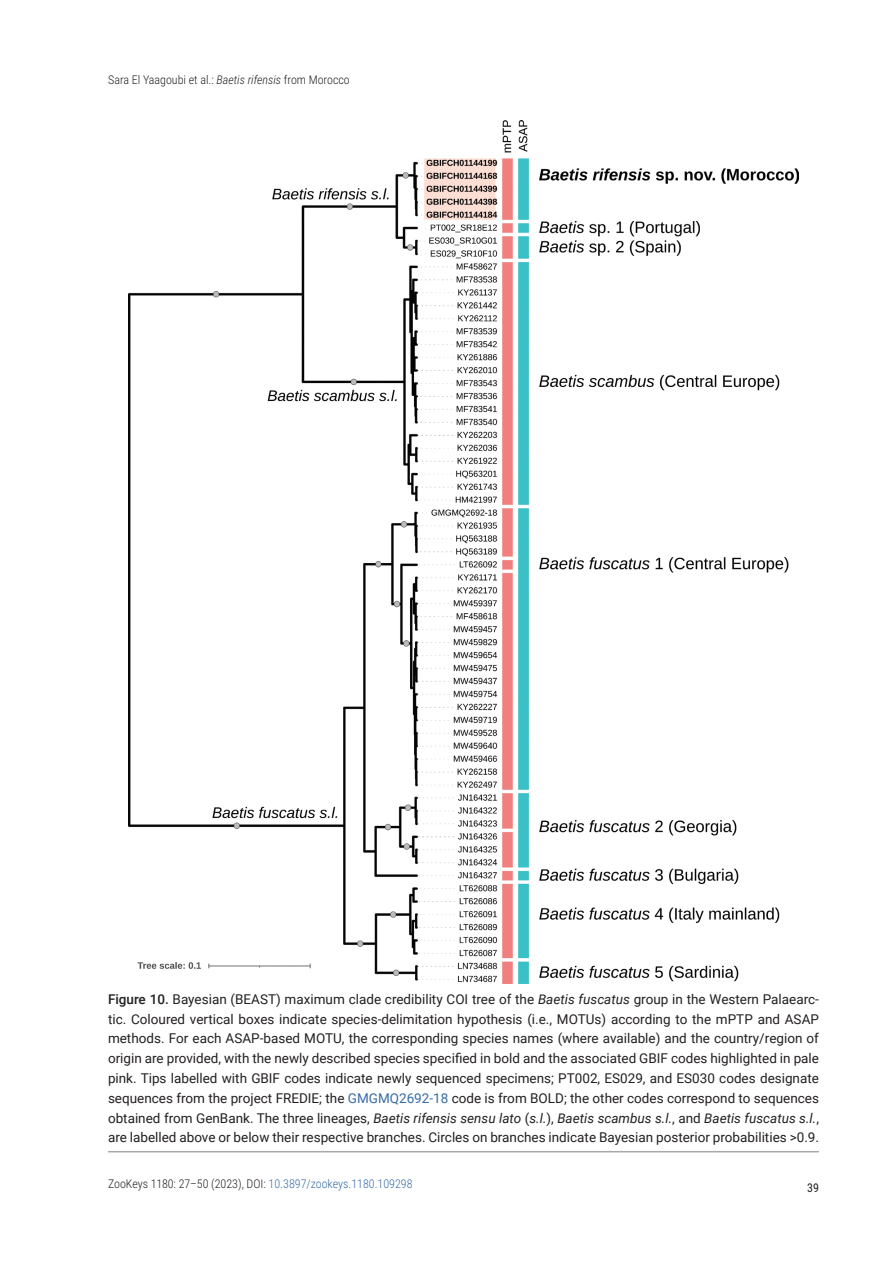
<style>
.page{position:relative;width:893px;height:1263px;background:#fff}
.page>*{position:absolute;margin:0;border:0;box-sizing:border-box;transform-origin:0 0}
.t1{font:13.5px/19.8px "Roboto";color:#231f20;text-align:justify}
.t2{font:300 12px "Roboto Condensed";color:#231f20}
.t3{font:12px "Roboto Condensed";color:#231f20}
.s1{font-style:italic}
.s2{font-weight:500}
.s3{color:#376ba5}
</style>
<div class="page">
<hr style="left:108px;top:1151px;width:711px;height:1px;background:#a8a9ad">
<img style="left:128px;top:121px;width:671px;height:862px">
<p class="t2" style="left:108px;top:71px;width:243px">Sara El Yaagoubi et al.: <span class="s1">Baetis rifensis</span> from Morocco</p>
<p class="t1" style="left:108px;top:988px;width:712px"><span class="s2">Figure 10.</span> Bayesian (BEAST) maximum clade credibility COI tree of the <span class="s1">Baetis fuscatus</span> group in the Western Palaearc&shy;tic. Coloured vertical boxes indicate species-delimitation hypothesis (i.e., MOTUs) according to the mPTP and ASAP methods. For each ASAP-based MOTU, the corresponding species names (where available) and the country/region of origin are provided, with the newly described species specified in bold and the associated GBIF codes highlighted in pale pink. Tips labelled with GBIF codes indicate newly sequenced specimens; PT002, ES029, and ES030 codes designate sequences from the project FREDIE; the <span class="s3">GMGMQ2692-18</span> code is from BOLD; the other codes correspond to sequences obtained from GenBank. The three lineages, <span class="s1">Baetis rifensis sensu lato</span> (<span class="s1">s.l.</span>), <span class="s1">Baetis scambus s.l.</span>, and <span class="s1">Baetis fuscatus s.l.</span>, are labelled above or below their respective branches. Circles on branches indicate Bayesian posterior probabilities &gt;0.9.</p>
<p class="t2" style="left:108px;top:1175px;width:306px">ZooKeys 1180: 27–50 (2023), DOI: <span class="s3">10.3897/zookeys.1180.109298</span></p>
<p class="t3" style="left:807px;top:1179px;width:13px">39</p>
</div>
